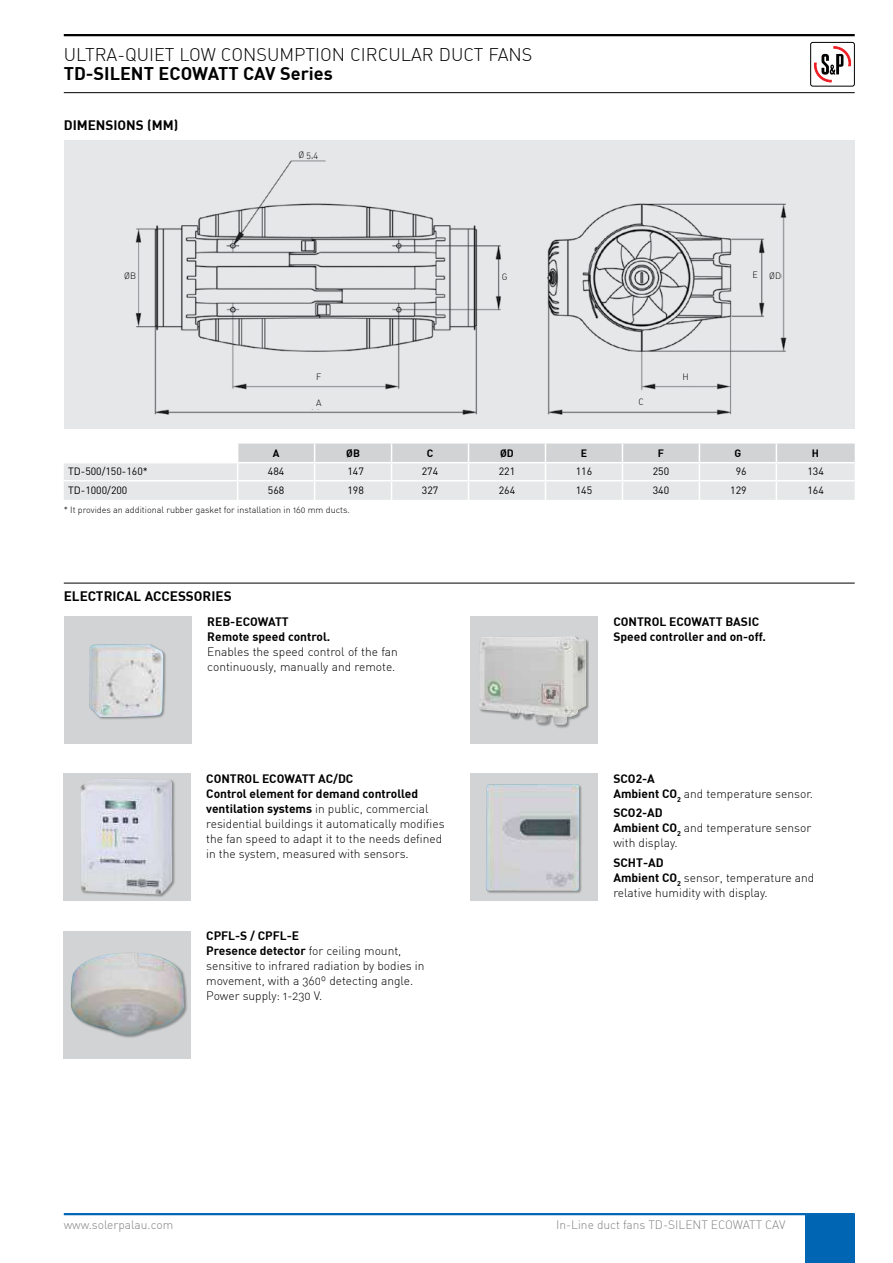
<style>
.page{position:relative;width:893px;height:1263px;background:#fff}
.page>*{position:absolute;margin:0;border:0;box-sizing:border-box;transform-origin:0 0}
.t1{font:18px "DIN Light Alternate";color:#000}
.t2{font:700 18px "DIN";color:#000}
.t3{font:700 13.5px "DIN";color:#000}
.t4{font:12px/15px "DIN Light Alternate";color:#000}
.t5{font:700 12px/15px "DIN";color:#000}
.t6{font:12px "DIN Light Alternate";color:#808285}
.t7{font:10.5px "DIN";color:#000}
.t8{font:700 10.5px "DIN";color:#000}
.t9{font:9px "DIN Light Alternate";color:#000}
.s1{font-family:"DIN";font-weight:700}
.s2{font-family:"DIN Light Alternate";font-weight:400}
</style>
<div class="page">
<hr style="left:64px;top:1213px;width:791px;height:2px;background:#0066b3">
<div style="left:805px;top:1214px;width:50px;height:49px;background:#0066b3"></div>
<hr style="left:64px;top:34px;width:791px;height:2px;background:#000">
<hr style="left:64px;top:92px;width:791px;height:1px;background:#000">
<svg style="left:814px;top:47px;width:37px;height:36px"></svg>
<div style="left:810px;top:42px;width:45px;height:44px;border:1px solid #000;border-radius:2px"></div>
<div style="left:64px;top:616px;width:127px;height:128px;background:#d1d3d4"></div>
<div style="left:88px;top:644px;width:79px;height:77px;background:#000;opacity:.33"></div>
<img style="left:89px;top:644px;width:74px;height:73px">
<div style="left:470px;top:616px;width:127px;height:128px;background:#d1d3d4"></div>
<div style="left:479px;top:636px;width:110px;height:92px;background:#000;opacity:.33"></div>
<img style="left:479px;top:636px;width:107px;height:89px">
<div style="left:470px;top:773px;width:127px;height:128px;background:#d1d3d4"></div>
<div style="left:485px;top:784px;width:97px;height:110px;background:#000;opacity:.33"></div>
<img style="left:486px;top:784px;width:93px;height:107px">
<div style="left:63px;top:931px;width:127px;height:127px;background:#d1d3d4"></div>
<div style="left:70px;top:952px;width:118px;height:87px;background:#000;opacity:.33"></div>
<img style="left:71px;top:953px;width:113px;height:82px">
<div style="left:63px;top:773px;width:127px;height:128px;background:#d1d3d4"></div>
<div style="left:80px;top:778px;width:95px;height:120px;background:#000;opacity:.33"></div>
<img style="left:81px;top:778px;width:91px;height:117px">
<svg style="left:64px;top:443px;width:791px;height:57px"></svg>
<div style="left:64px;top:141px;width:790px;height:288px;background:#e6e7e8"></div>
<img style="left:135px;top:158px;width:652px;height:257px">
<div style="left:502px;top:267px;width:16px;height:18px;background:#e6e7e8"></div>
<div style="left:300px;top:369px;width:38px;height:14px;background:#e6e7e8"></div>
<div style="left:300px;top:396px;width:38px;height:13px;background:#e6e7e8"></div>
<div style="left:666px;top:370px;width:38px;height:14px;background:#e6e7e8"></div>
<div style="left:622px;top:395px;width:38px;height:14px;background:#e6e7e8"></div>
<div style="left:765px;top:269px;width:16px;height:13px;background:#e6e7e8"></div>
<div style="left:746px;top:268px;width:12px;height:14px;background:#e6e7e8"></div>
<div style="left:118px;top:269px;width:18px;height:13px;background:#e6e7e8"></div>
<hr style="left:64px;top:583px;width:791px;height:1px;background:#000">
<h1 class="t1" style="left:64px;top:43px;width:470px">ULTRA-QUIET LOW CONSUMPTION CIRCULAR DUCT FANS</h1>
<h1 class="t2" style="left:64px;top:62px;width:270px">TD-SILENT ECOWATT CAV Series</h1>
<p class="t3" style="left:64px;top:116px;width:116px">DIMENSIONS (MM)</p>
<p class="t9" style="left:298px;top:149px;width:21px">Ø 5,4</p>
<p class="t9" style="left:124px;top:270px;width:13px">ØB</p>
<p class="t9" style="left:753px;top:270px;width:30px">E ØD</p>
<p class="t9" style="left:502px;top:271px;width:7px">G</p>
<p class="t9" style="left:316px;top:371px;width:7px">F</p>
<p class="t9" style="left:316px;top:397px;width:7px">A</p>
<p class="t9" style="left:638px;top:397px;width:7px">C</p>
<p class="t9" style="left:682px;top:372px;width:8px">H</p>
<p class="t8" style="left:273px;top:447px;width:8px">A</p>
<p class="t8" style="left:346px;top:447px;width:15px">ØB</p>
<p class="t8" style="left:427px;top:447px;width:8px">C</p>
<p class="t8" style="left:500px;top:447px;width:15px">ØD</p>
<p class="t8" style="left:581px;top:447px;width:8px">E</p>
<p class="t8" style="left:658px;top:447px;width:8px">F</p>
<p class="t8" style="left:734px;top:447px;width:8px">G</p>
<p class="t8" style="left:812px;top:447px;width:9px">H</p>
<p class="t7" style="left:68px;top:465px;width:81px">TD-500/150-160*</p>
<p class="t7" style="left:268px;top:465px;width:18px">484</p>
<p class="t7" style="left:347px;top:465px;width:18px">147</p>
<p class="t7" style="left:422px;top:465px;width:18px">274</p>
<p class="t7" style="left:499px;top:465px;width:18px">221</p>
<p class="t7" style="left:576px;top:465px;width:18px">116</p>
<p class="t7" style="left:653px;top:465px;width:18px">250</p>
<p class="t7" style="left:736px;top:465px;width:12px">96</p>
<p class="t7" style="left:807px;top:465px;width:18px">134</p>
<p class="t7" style="left:68px;top:484px;width:61px">TD-1000/200</p>
<p class="t7" style="left:268px;top:484px;width:18px">568</p>
<p class="t7" style="left:347px;top:484px;width:18px">198</p>
<p class="t7" style="left:422px;top:484px;width:18px">327</p>
<p class="t7" style="left:499px;top:484px;width:18px">264</p>
<p class="t7" style="left:576px;top:484px;width:18px">145</p>
<p class="t7" style="left:653px;top:484px;width:18px">340</p>
<p class="t7" style="left:730px;top:484px;width:18px">129</p>
<p class="t7" style="left:807px;top:484px;width:18px">164</p>
<p class="t9" style="left:64px;top:504px;width:288px">* It provides an additional rubber gasket for installation in 160 mm ducts.</p>
<p class="t3" style="left:64px;top:587px;width:169px">ELECTRICAL ACCESSORIES</p>
<p class="t5" style="left:207px;top:613px;width:125px">REB-ECOWATT<br>Remote speed control.</p>
<p class="t4" style="left:207px;top:644px;width:192px">Enables the speed control of the fan continuously, manually and remote.</p>
<p class="t5" style="left:206px;top:771px;width:213px">CONTROL ECOWATT AC/DC<br>Control element for demand controlled</p>
<p class="t4" style="left:206px;top:801px;width:240px"><span class="s1">ventilation systems</span> in public, commercial residential buildings it automatically modifies the fan speed to adapt it to the needs defined in the system, measured with sensors.</p>
<p class="t5" style="left:206px;top:928px;width:197px">CPFL-S / CPFL-E<br>Presence detector <span class="s2">for ceiling mount,</span></p>
<p class="t4" style="left:206px;top:958px;width:220px">sensitive to infrared radiation by bodies in movement, with a 360º detecting angle.<br>Power supply: 1-230 V.</p>
<p class="t5" style="left:613px;top:613px;width:154px">CONTROL ECOWATT BASIC<br>Speed controller and on-off.</p>
<p class="t5" style="left:613px;top:771px;width:43px">SCO2-A</p>
<p class="t4" style="left:613px;top:786px;width:201px"><span class="s1">Ambient CO</span><sub>2</sub> and temperature sensor.</p>
<p class="t5" style="left:613px;top:805px;width:51px">SCO2-AD</p>
<p class="t4" style="left:613px;top:820px;width:199px"><span class="s1">Ambient CO</span><sub>2</sub> and temperature sensor with display.</p>
<p class="t5" style="left:613px;top:854px;width:52px">SCHT-AD</p>
<p class="t4" style="left:613px;top:870px;width:202px"><span class="s1">Ambient CO</span><sub>2</sub> sensor, temperature and relative humidity with display.</p>
<p class="t6" style="left:64px;top:1217px;width:111px">www.solerpalau.com</p>
<p class="t6" style="left:556px;top:1217px;width:231px">In-Line duct fans TD-SILENT ECOWATT CAV</p>
</div>
